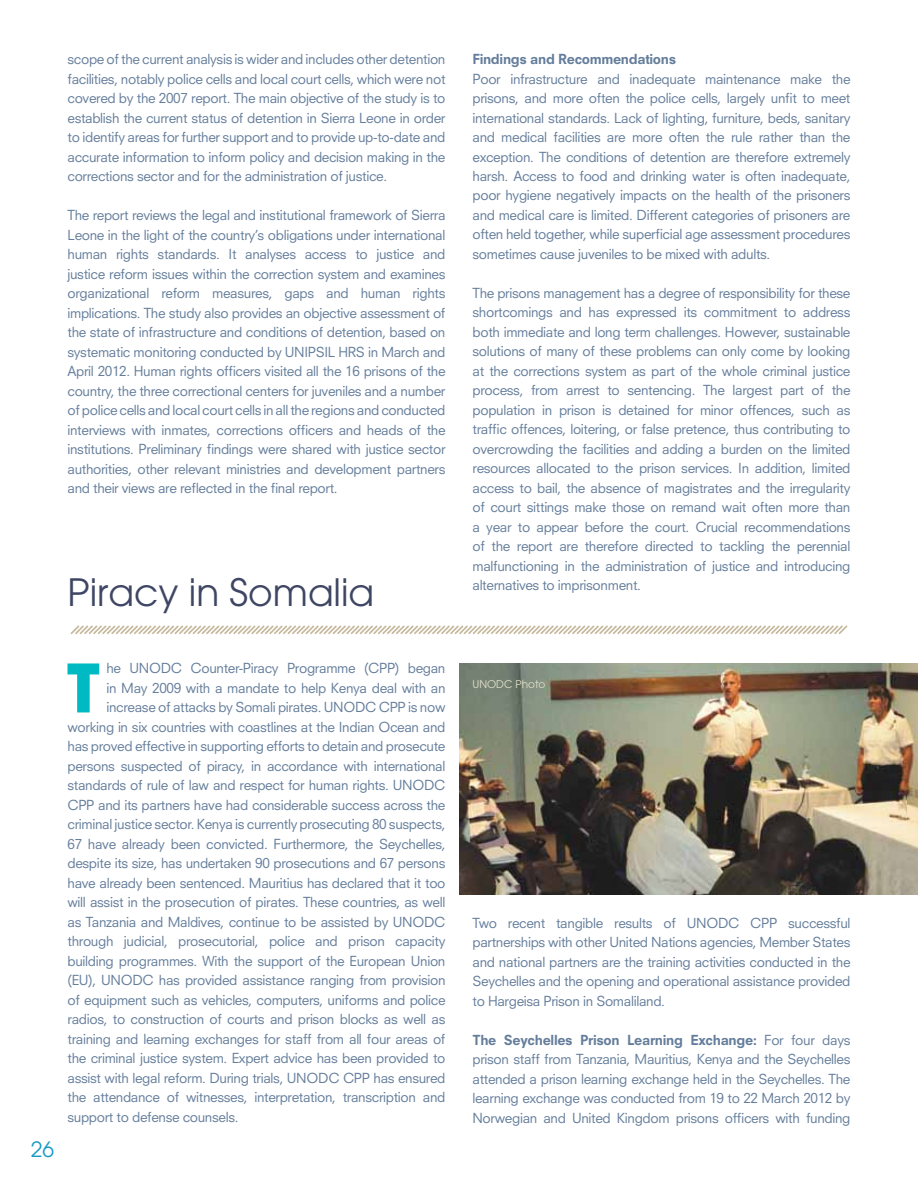
<style>
.page{position:relative;width:918px;height:1188px;background:#fff}
.page>*{position:absolute;margin:0;border:0;box-sizing:border-box;transform-origin:0 0}
.t1{font:700 66.15px "ITC Avant Garde Std";color:#00bac3}
.t2{font:37.5px "Avant Garde";color:#3e4663}
.t3{font:21px "Avant Garde";color:#179ac6}
.t4{font:13.5px/19.5px "Neuzeit SLT Std";letter-spacing:-.025em;color:#647d9b;text-align:justify}
.t5{font:800 13.5px "Neuzeit SLT Std";letter-spacing:-.025em;color:#647d9b}
.t6{font:10.5px "Avant Garde";color:#e4e3cc}
.s1{font-weight:800}
</style>
<div class="page">
<img style="left:459px;top:663px;width:459px;height:231px">
<svg style="left:70px;top:625px;width:778px;height:10px"></svg>
<p class="t4" style="left:68px;top:49px;width:380px">scope of the current analysis is wider and includes other detention facilities, notably police cells and local court cells, which were not covered by the 2007 report. The main objective of the study is to establish the current status of detention in Sierra Leone in order to identify areas for further support and to provide up-to-date and accurate information to inform policy and decision making in the corrections sector and for the administration of justice.</p>
<p class="t4" style="left:68px;top:205px;width:380px">The report reviews the legal and institutional framework of Sierra Leone in the light of the country’s obligations under international human rights standards. It analyses access to justice and justice reform issues within the correction system and examines organizational reform measures, gaps and human rights implications. The study also provides an objective assessment of the state of infrastructure and conditions of detention, based on systematic monitoring conducted by UNIPSIL HRS in March and April 2012. Human rights officers visited all the 16 prisons of the country, the three correctional centers for juveniles and a number of police cells and local court cells in all the regions and conducted interviews with inmates, corrections officers and heads of the institutions. Preliminary findings were shared with justice sector authorities, other relevant ministries and development partners and their views are reflected in the final report.</p>
<h2 class="t2" style="left:68px;top:570px;width:308px">Piracy in Somalia</h2>
<h3 class="t3" style="left:31px;top:1137px;width:25px">26</h3>
<h1 class="t1" style="left:67px;top:645px;width:33px">T</h1>
<p class="t4" style="left:106px;top:659px;width:340px">he UNODC Counter-Piracy Programme (CPP) began</p>
<p class="t4" style="left:106px;top:678px;width:341px">in May 2009 with a mandate to help Kenya deal with an</p>
<p class="t4" style="left:106px;top:698px;width:341px">increase of attacks by Somali pirates. UNODC CPP is now</p>
<p class="t4" style="left:68px;top:717px;width:380px">working in six countries with coastlines at the Indian Ocean and</p>
<p class="t4" style="left:68px;top:737px;width:379px">has proved effective in supporting efforts to detain and prosecute</p>
<p class="t4" style="left:68px;top:756px;width:379px">persons suspected of piracy, in accordance with international</p>
<p class="t4" style="left:68px;top:776px;width:380px">standards of rule of law and respect for human rights. UNODC</p>
<p class="t4" style="left:68px;top:795px;width:379px">CPP and its partners have had considerable success across the</p>
<p class="t4" style="left:68px;top:815px;width:380px">criminal justice sector. Kenya is currently prosecuting 80 suspects,</p>
<p class="t4" style="left:68px;top:834px;width:380px">67 have already been convicted. Furthermore, the Seychelles,</p>
<p class="t4" style="left:68px;top:854px;width:379px">despite its size, has undertaken 90 prosecutions and 67 persons</p>
<p class="t4" style="left:68px;top:873px;width:380px">have already been sentenced. Mauritius has declared that it too</p>
<p class="t4" style="left:68px;top:893px;width:379px">will assist in the prosecution of pirates. These countries, as well</p>
<p class="t4" style="left:68px;top:912px;width:379px">as Tanzania and Maldives, continue to be assisted by UNODC</p>
<p class="t4" style="left:68px;top:932px;width:379px">through judicial, prosecutorial, police and prison capacity</p>
<p class="t4" style="left:68px;top:951px;width:379px">building programmes. With the support of the European Union</p>
<p class="t4" style="left:68px;top:971px;width:380px">(EU), UNODC has provided assistance ranging from provision</p>
<p class="t4" style="left:68px;top:990px;width:380px">of equipment such as vehicles, computers, uniforms and police</p>
<p class="t4" style="left:68px;top:1010px;width:379px">radios, to construction of courts and prison blocks as well as</p>
<p class="t4" style="left:68px;top:1029px;width:379px">training and learning exchanges for staff from all four areas of</p>
<p class="t4" style="left:68px;top:1049px;width:379px">the criminal justice system. Expert advice has been provided to</p>
<p class="t4" style="left:68px;top:1068px;width:380px">assist with legal reform. During trials, UNODC CPP has ensured</p>
<p class="t4" style="left:68px;top:1087px;width:379px">the attendance of witnesses, interpretation, transcription and</p>
<p class="t4" style="left:68px;top:1107px;width:173px">support to defense counsels.</p>
<p class="t5" style="left:472px;top:51px;width:205px">Findings and Recommendations</p>
<p class="t4" style="left:472px;top:69px;width:380px">Poor infrastructure and inadequate maintenance make the prisons, and more often the police cells, largely unfit to meet international standards. Lack of lighting, furniture, beds, sanitary and medical facilities are more often the rule rather than the exception. The conditions of detention are therefore extremely harsh. Access to food and drinking water is often inadequate, poor hygiene negatively impacts on the health of the prisoners and medical care is limited. Different categories of prisoners are often held together, while superficial age assessment procedures sometimes cause juveniles to be mixed with adults.</p>
<p class="t4" style="left:472px;top:283px;width:380px">The prisons management has a degree of responsibility for these shortcomings and has expressed its commitment to address both immediate and long term challenges. However, sustainable solutions of many of these problems can only come by looking at the corrections system as part of the whole criminal justice process, from arrest to sentencing. The largest part of the population in prison is detained for minor offences, such as traffic offences, loitering, or false pretence, thus contributing to overcrowding the facilities and adding a burden on the limited resources allocated to the prison services. In addition, limited access to bail, the absence of magistrates and the irregularity of court sittings make those on remand wait often more than a year to appear before the court. Crucial recommendations of the report are therefore directed to tackling the perennial malfunctioning in the administration of justice and introducing alternatives to imprisonment.</p>
<p class="t6" style="left:472px;top:678px;width:74px">UNODC Photo</p>
<p class="t4" style="left:473px;top:913px;width:380px">Two recent tangible results of UNODC CPP successful partnerships with other United Nations agencies, Member States and national partners are the training activities conducted in the Seychelles and the opening and operational assistance provided to Hargeisa Prison in Somaliland.</p>
<p class="t4" style="left:473px;top:1030px;width:380px"><span class="s1">The Seychelles Prison Learning Exchange:</span> For four days prison staff from Tanzania, Mauritius, Kenya and the Seychelles attended a prison learning exchange held in the Seychelles. The learning exchange was conducted from 19 to 22 March 2012 by Norwegian and United Kingdom prisons officers with funding</p>
</div>
